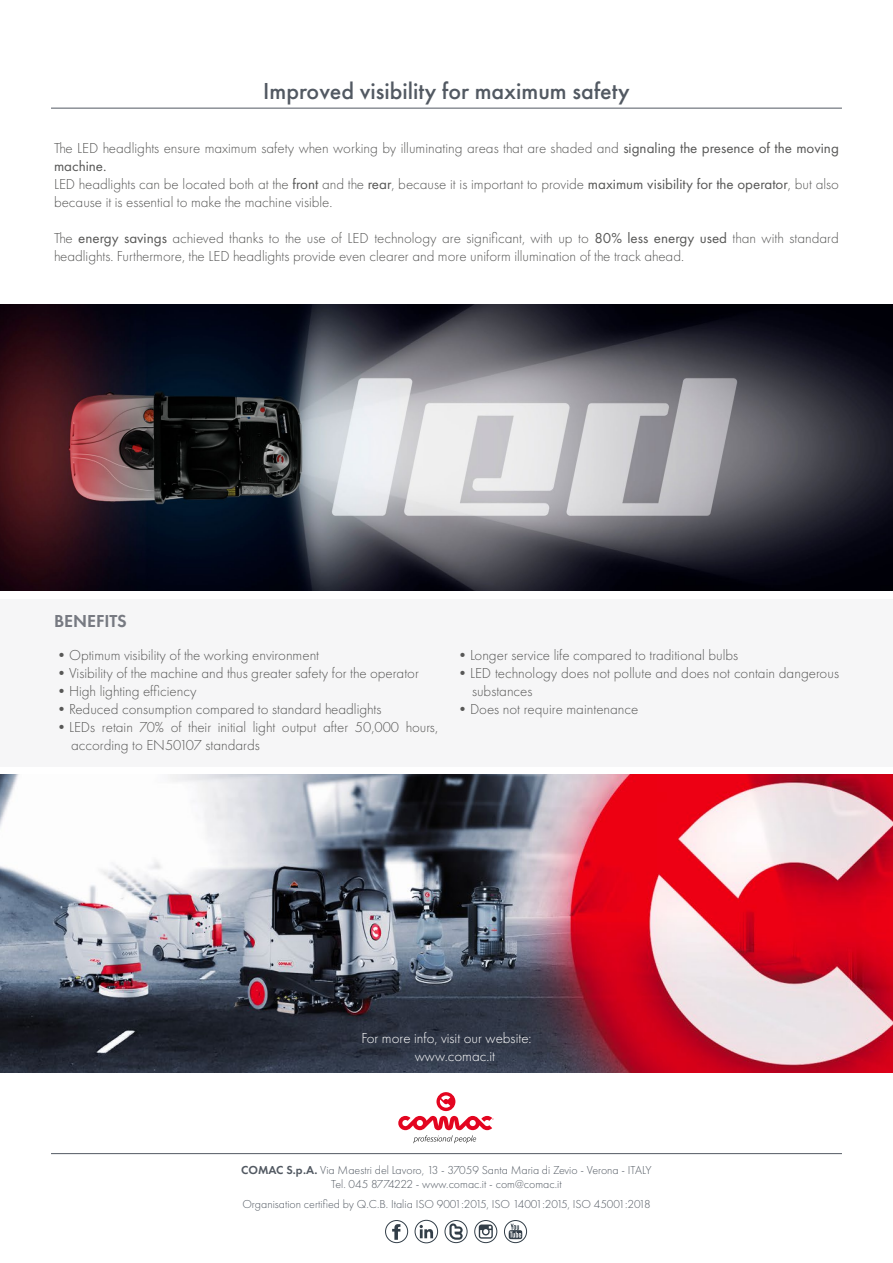
<style>
.page{position:relative;width:893px;height:1263px;background:#fff}
.page>*{position:absolute;margin:0;border:0;box-sizing:border-box;transform-origin:0 0}
.t1{font:500 24px "Futura PT";color:#525962}
.t2{font:600 18px "Futura PT";color:#777a82}
.t3{font:300 15px/18px "Futura PT";color:#575756}
.t4{font:300 15px/18px "Futura PT";color:#fff}
.t5{font:300 12px/14.4px "Futura PT";color:#525962;text-align:center}
.s1{font-weight:400}
.s2{font-weight:600}
</style>
<div class="page">
<img style="left:0;top:775px;width:893px;height:297px">
<svg style="left:392px;top:1224px;width:8px;height:16px"></svg>
<div style="left:385px;top:1220px;width:23px;height:23px;border:1px solid #323e48;border-radius:50%"></div>
<svg style="left:420px;top:1225px;width:13px;height:13px"></svg>
<div style="left:415px;top:1220px;width:23px;height:23px;border:1px solid #323e48;border-radius:50%"></div>
<svg style="left:449px;top:1223px;width:14px;height:17px"></svg>
<div style="left:445px;top:1220px;width:22px;height:23px;border:1px solid #323e48;border-radius:50%"></div>
<svg style="left:479px;top:1224px;width:14px;height:14px"></svg>
<div style="left:474px;top:1220px;width:23px;height:23px;border:1px solid #323e48;border-radius:50%"></div>
<div style="left:504px;top:1220px;width:23px;height:23px;border:1px solid #323e48;border-radius:50%"></div>
<svg style="left:509px;top:1224px;width:13px;height:15px"></svg>
<hr style="left:51px;top:1153px;width:791px;height:1px;background:#525962">
<hr style="left:51px;top:108px;width:791px;height:1px;background:#525962">
<svg style="left:436px;top:1092px;width:19px;height:19px"></svg>
<svg style="left:440px;top:1095px;width:10px;height:13px"></svg>
<svg style="left:398px;top:1116px;width:96px;height:27px"></svg>
<div style="left:0;top:599px;width:893px;height:167px;background:#f6f6f7"></div>
<img style="left:0;top:304px;width:893px;height:287px">
<h1 class="t1" style="left:263px;top:77px;width:368px">Improved visibility for maximum safety</h1>
<p class="t3" style="left:54px;top:139px;width:786px">The LED headlights ensure maximum safety when working by illuminating areas that are shaded and <span class="s1">signaling the presence of the moving machine.<br></span>LED headlights can be located both at the <span class="s1">front</span> and the <span class="s1">rear</span>, because it is important to provide <span class="s1">maximum visibility for the operator</span>, but also because it is essential to make the machine visible.</p>
<p class="t3" style="left:54px;top:229px;width:786px">The <span class="s1">energy savings</span> achieved thanks to the use of LED technology are significant, with up to <span class="s1">80% less energy used</span> than with standard headlights. Furthermore, the LED headlights provide even clearer and more uniform illumination of the track ahead.</p>
<p class="t2" style="left:54px;top:609px;width:74px">BENEFITS</p>
<p class="t3" style="left:54px;top:646px;width:267px">•Optimum visibility of the working environment</p>
<p class="t3" style="left:54px;top:664px;width:366px">•Visibility of the machine and thus greater safety for the operator</p>
<p class="t3" style="left:54px;top:682px;width:144px">•High lighting efficiency</p>
<p class="t3" style="left:54px;top:700px;width:329px">•Reduced consumption compared to standard headlights</p>
<p class="t3" style="left:71px;top:718px;width:368px;text-indent:-17px">•LEDs retain 70% of their initial light output after 50,000 hours, according to EN50107 standards</p>
<p class="t3" style="left:455px;top:646px;width:285px">•Longer service life compared to traditional bulbs</p>
<p class="t3" style="left:472px;top:664px;width:368px;text-indent:-17px">•LED technology does not pollute and does not contain dangerous substances</p>
<p class="t3" style="left:455px;top:700px;width:185px">•Does not require maintenance</p>
<p class="t4" style="left:415px;top:1028px;width:118px;text-indent:-53px">For more info, visit our website: www.comac.it</p>
<p class="t5" style="left:241px;top:1162px;width:412px"><span class="s2">COMAC S.p.A.</span> Via Maestri del Lavoro, 13 - 37059 Santa Maria di Zevio - Verona - ITALY<br>Tel. 045 8774222 - www.comac.it - com@comac.it</p>
<p class="t5" style="left:242px;top:1196px;width:410px">Organisation certified by Q.C.B. Italia ISO 9001:2015, ISO 14001:2015, ISO 45001:2018</p>
</div>
